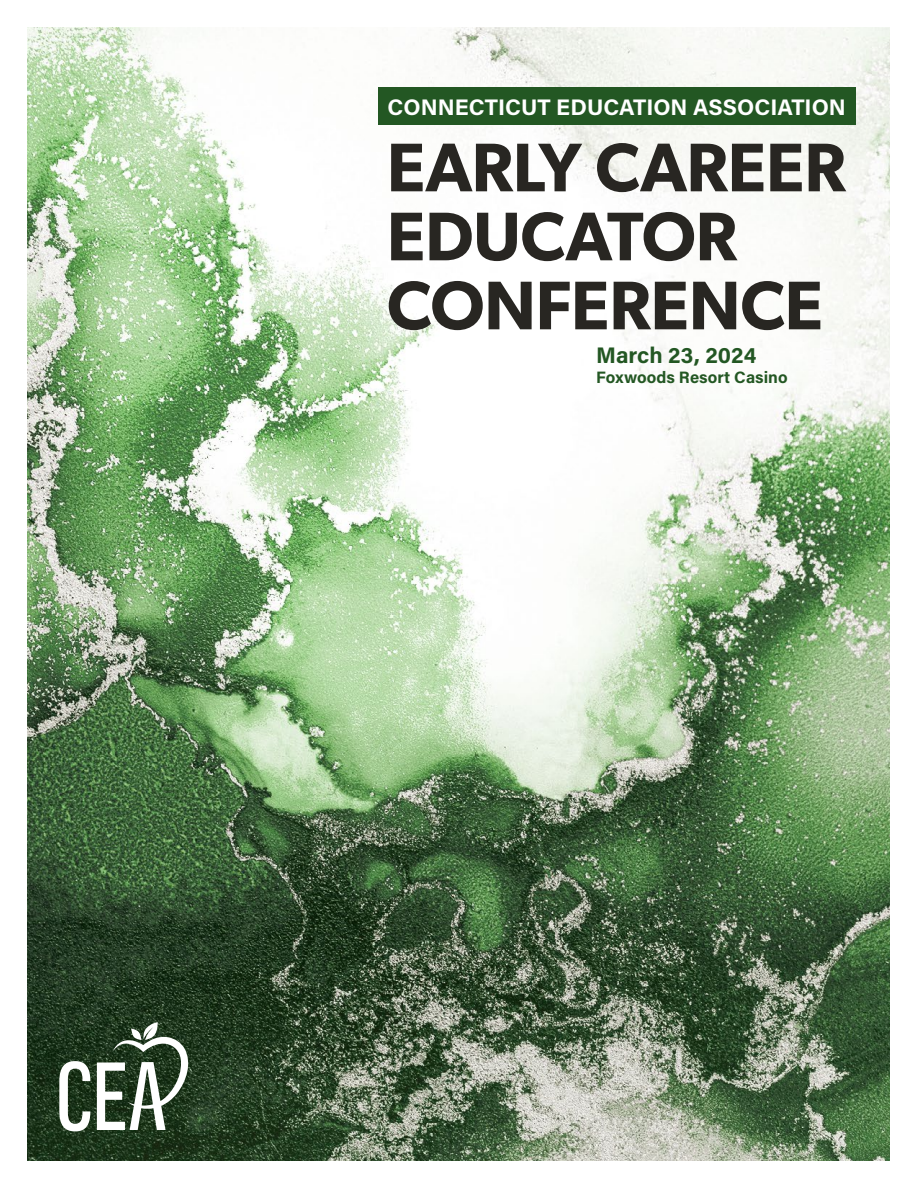
<style>
.page{position:relative;width:918px;height:1188px;background:#fff}
.page>*{position:absolute;margin:0;border:0;box-sizing:border-box;transform-origin:0 0}
.t1{font:600 69px/69px "Gibson";letter-spacing:-.005em;color:#282622}
.t2{font:700 22.5px "Acumin Pro";color:#fff}
.t3{font:700 22.5px "Acumin Pro";color:#235723}
.t4{font:700 16.5px "Acumin Pro";letter-spacing:.005em;color:#235723}
</style>
<div class="page">
<img style="left:27px;top:27px;width:863px;height:1134px">
<div style="left:378px;top:88px;width:478px;height:37px;background:#235723"></div>
<svg style="left:59px;top:1061px;width:31px;height:70px"></svg>
<svg style="left:97px;top:1022px;width:96px;height:108px"></svg>
<p class="t2" style="left:388px;top:91px;width:460px">CONNECTICUT EDUCATION ASSOCIATION</p>
<h1 class="t1" style="left:387px;top:131px;width:460px">EARLY CAREER<br>EDUCATOR<br>CONFERENCE</h1>
<p class="t3" style="left:596px;top:340px;width:162px">March 23, 2024</p>
<p class="t4" style="left:596px;top:366px;width:193px">Foxwoods Resort Casino</p>
</div>
